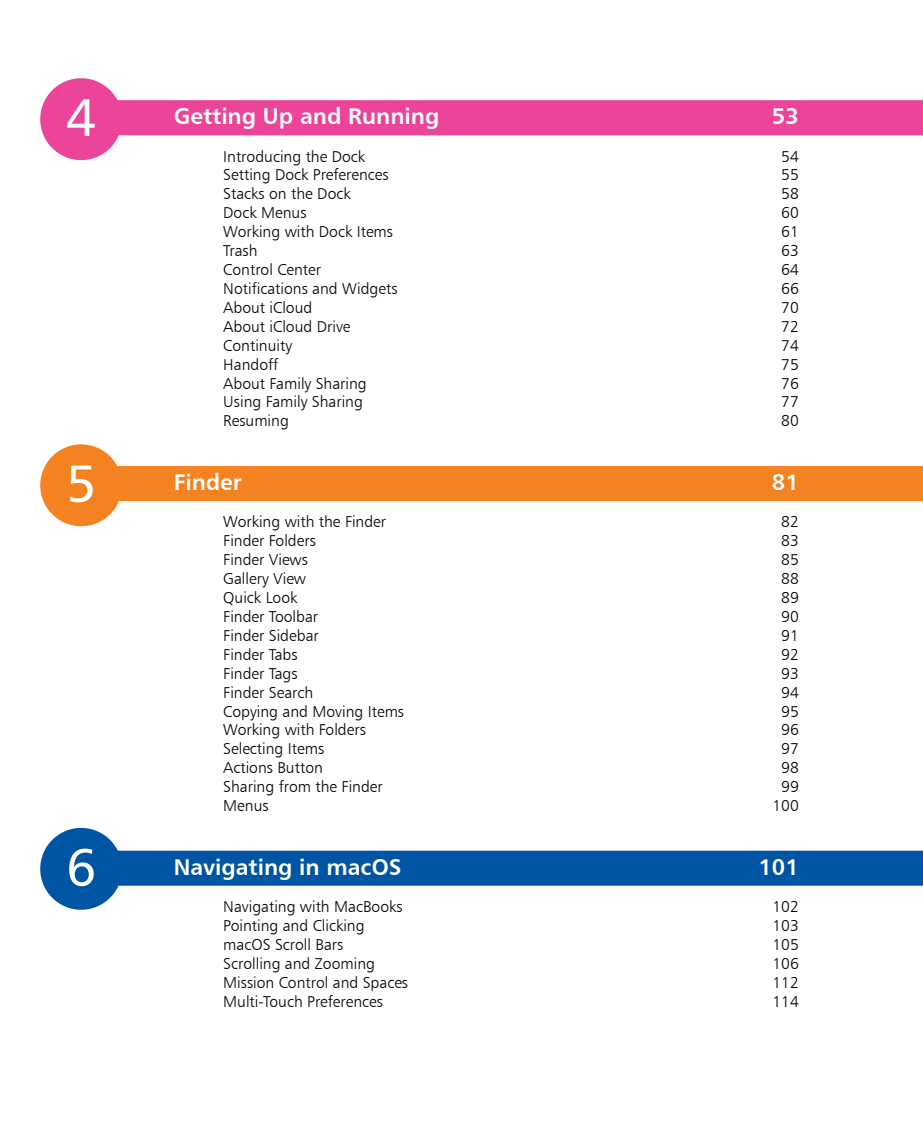
<style>
.page{position:relative;width:923px;height:1127px;background:#fff}
.page>*{position:absolute;margin:0;border:0;box-sizing:border-box;transform-origin:0 0}
.t1{font:52.5px "Humanist 777 BT Roman B";color:#fff}
.t2{font:22.75px "Humanist 777 BT Bold B";color:#fff}
.t3{font:15.75px "Humanist 777 BT Light B";color:#000}
</style>
<div class="page">
<div style="left:74px;top:100px;width:849px;height:35px;background:#eb4498"></div>
<div style="left:74px;top:466px;width:849px;height:35px;background:#f58220"></div>
<div style="left:74px;top:850px;width:849px;height:35px;background:#0054a4"></div>
<div style="left:40px;top:444px;width:82px;height:82px;background:#f58220;border-radius:50%"></div>
<div style="left:40px;top:827px;width:82px;height:82px;background:#0054a4;border-radius:50%"></div>
<div style="left:40px;top:78px;width:82px;height:82px;background:#eb4498;border-radius:50%"></div>
<h1 class="t1" style="left:66px;top:85px;width:32px">4</h1>
<h1 class="t1" style="left:66px;top:451px;width:32px">5</h1>
<h1 class="t1" style="left:66px;top:834px;width:32px">6</h1>
<h2 class="t2" style="left:174px;top:102px;width:267px">Getting Up and Running</h2>
<h2 class="t2" style="left:772px;top:102px;width:28px">53</h2>
<p class="t3" style="left:223px;top:146px;width:143px">Introducing the Dock</p>
<p class="t3" style="left:781px;top:146px;width:19px">54</p>
<p class="t3" style="left:223px;top:165px;width:167px">Setting Dock Preferences</p>
<p class="t3" style="left:781px;top:165px;width:19px">55</p>
<p class="t3" style="left:223px;top:184px;width:129px">Stacks on the Dock</p>
<p class="t3" style="left:781px;top:184px;width:19px">58</p>
<p class="t3" style="left:223px;top:203px;width:85px">Dock Menus</p>
<p class="t3" style="left:781px;top:203px;width:19px">60</p>
<p class="t3" style="left:223px;top:222px;width:171px">Working with Dock Items</p>
<p class="t3" style="left:781px;top:222px;width:19px">61</p>
<p class="t3" style="left:223px;top:241px;width:36px">Trash</p>
<p class="t3" style="left:781px;top:241px;width:19px">63</p>
<p class="t3" style="left:223px;top:260px;width:99px">Control Center</p>
<p class="t3" style="left:781px;top:260px;width:19px">64</p>
<p class="t3" style="left:223px;top:279px;width:176px">Notifications and Widgets</p>
<p class="t3" style="left:781px;top:279px;width:19px">66</p>
<p class="t3" style="left:223px;top:297px;width:91px">About iCloud</p>
<p class="t3" style="left:781px;top:297px;width:19px">70</p>
<p class="t3" style="left:223px;top:316px;width:129px">About iCloud Drive</p>
<p class="t3" style="left:781px;top:316px;width:19px">72</p>
<p class="t3" style="left:223px;top:335px;width:70px">Continuity</p>
<p class="t3" style="left:781px;top:335px;width:19px">74</p>
<p class="t3" style="left:223px;top:354px;width:56px">Handoff</p>
<p class="t3" style="left:781px;top:354px;width:19px">75</p>
<p class="t3" style="left:223px;top:373px;width:145px">About Family Sharing</p>
<p class="t3" style="left:781px;top:373px;width:19px">76</p>
<p class="t3" style="left:223px;top:392px;width:141px">Using Family Sharing</p>
<p class="t3" style="left:781px;top:392px;width:19px">77</p>
<p class="t3" style="left:223px;top:411px;width:67px">Resuming</p>
<p class="t3" style="left:781px;top:411px;width:19px">80</p>
<h2 class="t2" style="left:174px;top:467px;width:70px">Finder</h2>
<h2 class="t2" style="left:772px;top:467px;width:28px">81</h2>
<p class="t3" style="left:223px;top:512px;width:164px">Working with the Finder</p>
<p class="t3" style="left:781px;top:512px;width:19px">82</p>
<p class="t3" style="left:223px;top:531px;width:94px">Finder Folders</p>
<p class="t3" style="left:781px;top:531px;width:19px">83</p>
<p class="t3" style="left:223px;top:550px;width:86px">Finder Views</p>
<p class="t3" style="left:781px;top:550px;width:19px">85</p>
<p class="t3" style="left:223px;top:568px;width:84px">Gallery View</p>
<p class="t3" style="left:781px;top:568px;width:19px">88</p>
<p class="t3" style="left:223px;top:587px;width:76px">Quick Look</p>
<p class="t3" style="left:781px;top:587px;width:19px">89</p>
<p class="t3" style="left:223px;top:606px;width:96px">Finder Toolbar</p>
<p class="t3" style="left:781px;top:606px;width:19px">90</p>
<p class="t3" style="left:223px;top:625px;width:97px">Finder Sidebar</p>
<p class="t3" style="left:781px;top:625px;width:19px">91</p>
<p class="t3" style="left:223px;top:644px;width:76px">Finder Tabs</p>
<p class="t3" style="left:781px;top:644px;width:19px">92</p>
<p class="t3" style="left:223px;top:663px;width:76px">Finder Tags</p>
<p class="t3" style="left:781px;top:663px;width:19px">93</p>
<p class="t3" style="left:223px;top:682px;width:91px">Finder Search</p>
<p class="t3" style="left:781px;top:682px;width:19px">94</p>
<p class="t3" style="left:223px;top:701px;width:182px">Copying and Moving Items</p>
<p class="t3" style="left:781px;top:701px;width:19px">95</p>
<p class="t3" style="left:223px;top:720px;width:144px">Working with Folders</p>
<p class="t3" style="left:781px;top:720px;width:19px">96</p>
<p class="t3" style="left:223px;top:739px;width:102px">Selecting Items</p>
<p class="t3" style="left:781px;top:739px;width:19px">97</p>
<p class="t3" style="left:223px;top:757px;width:101px">Actions Button</p>
<p class="t3" style="left:781px;top:757px;width:19px">98</p>
<p class="t3" style="left:223px;top:776px;width:161px">Sharing from the Finder</p>
<p class="t3" style="left:781px;top:776px;width:19px">99</p>
<p class="t3" style="left:223px;top:795px;width:47px">Menus</p>
<p class="t3" style="left:772px;top:795px;width:28px">100</p>
<h2 class="t2" style="left:174px;top:852px;width:229px">Navigating in macOS</h2>
<h2 class="t2" style="left:758px;top:852px;width:42px">101</h2>
<p class="t3" style="left:223px;top:896px;width:181px">Navigating with MacBooks</p>
<p class="t3" style="left:772px;top:896px;width:28px">102</p>
<p class="t3" style="left:223px;top:915px;width:143px">Pointing and Clicking</p>
<p class="t3" style="left:772px;top:915px;width:28px">103</p>
<p class="t3" style="left:223px;top:934px;width:121px">macOS Scroll Bars</p>
<p class="t3" style="left:772px;top:934px;width:28px">105</p>
<p class="t3" style="left:223px;top:953px;width:153px">Scrolling and Zooming</p>
<p class="t3" style="left:772px;top:953px;width:28px">106</p>
<p class="t3" style="left:223px;top:972px;width:186px">Mission Control and Spaces</p>
<p class="t3" style="left:772px;top:972px;width:28px">112</p>
<p class="t3" style="left:223px;top:991px;width:161px">Multi-Touch Preferences</p>
<p class="t3" style="left:772px;top:991px;width:28px">114</p>
</div>
